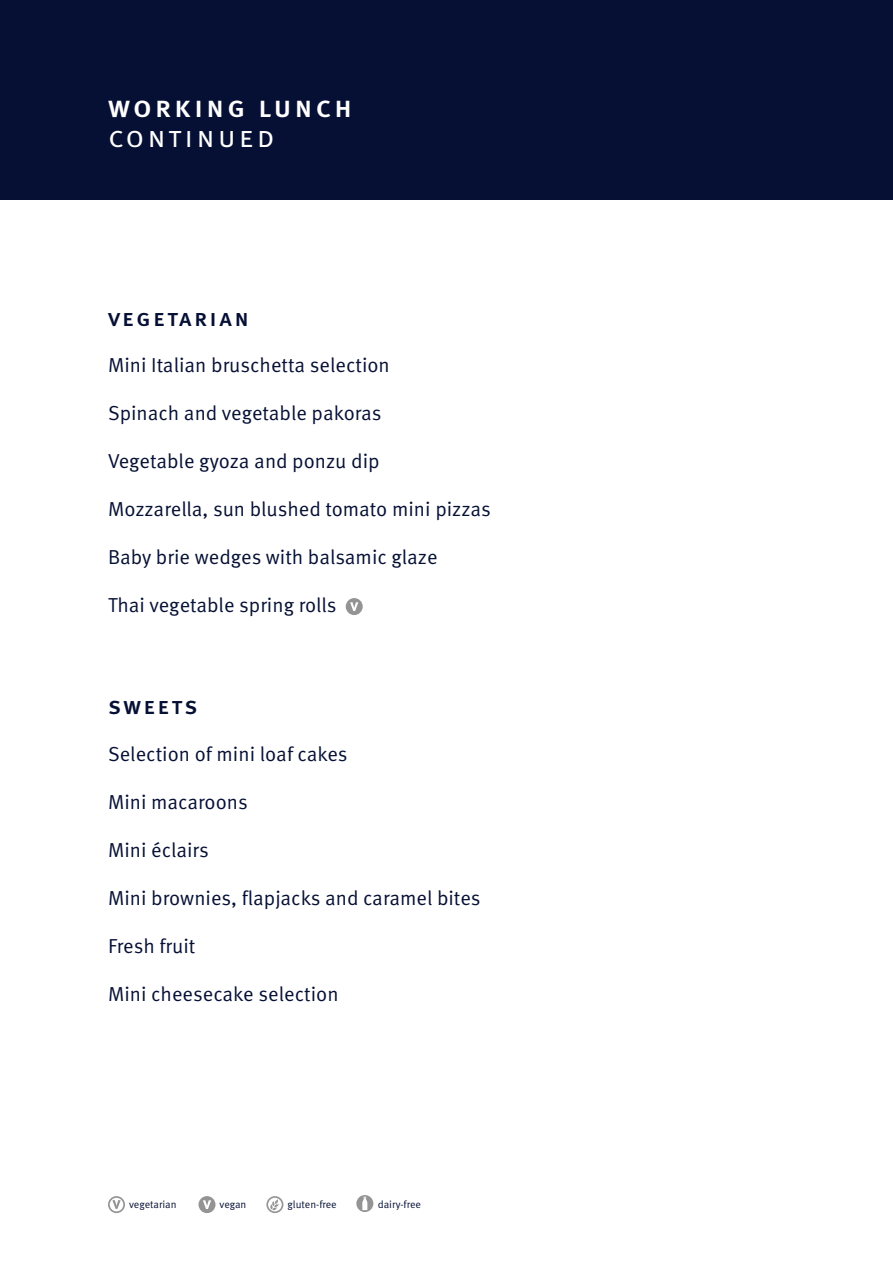
<style>
.page{position:relative;width:893px;height:1263px;background:#fff}
.page>*{position:absolute;margin:0;border:0;box-sizing:border-box;transform-origin:0 0}
.t1{font:500 30px/30px "Meta OT";letter-spacing:.09em;color:#fff}
.t2{font:500 24px "Meta OT";letter-spacing:.1em;color:#061034}
.Menu_entry{font:20.25px "Meta OT Norm";color:#061034}
.t3{font:10.5px "Meta OT Norm";color:#061034}
.s1{font-family:"Meta OT Norm";font-weight:400}
</style>
<div class="page">
<div style="left:0;top:0;width:893px;height:200px;background:#061034"></div>
<svg style="left:266px;top:1196px;width:17px;height:17px"></svg>
<svg style="left:198px;top:1196px;width:17px;height:17px"></svg>
<svg style="left:108px;top:1196px;width:17px;height:17px"></svg>
<svg style="left:356px;top:1195px;width:17px;height:17px"></svg>
<svg style="left:346px;top:598px;width:17px;height:17px"></svg>
<h1 class="t1" style="left:108px;top:92px;width:246px">Working lunch <span class="s1">continued</span></h1>
<h2 class="t2" style="left:108px;top:302px;width:142px">Vegetarian</h2>
<p class="Menu_entry" style="left:108px;top:353px;width:283px">Mini Italian bruschetta selection</p>
<p class="Menu_entry" style="left:108px;top:401px;width:275px">Spinach and vegetable pakoras</p>
<p class="Menu_entry" style="left:108px;top:449px;width:273px">Vegetable gyoza and ponzu dip</p>
<p class="Menu_entry" style="left:108px;top:497px;width:384px">Mozzarella, sun blushed tomato mini pizzas</p>
<p class="Menu_entry" style="left:108px;top:545px;width:331px">Baby brie wedges with balsamic glaze</p>
<p class="Menu_entry" style="left:108px;top:593px;width:230px">Thai vegetable spring rolls</p>
<h2 class="t2" style="left:108px;top:691px;width:91px">Sweets</h2>
<p class="Menu_entry" style="left:108px;top:741px;width:241px">Selection of mini loaf cakes</p>
<p class="Menu_entry" style="left:108px;top:789px;width:141px">Mini macaroons</p>
<p class="Menu_entry" style="left:108px;top:837px;width:102px">Mini éclairs</p>
<p class="Menu_entry" style="left:108px;top:885px;width:374px">Mini brownies, flapjacks and caramel bites</p>
<p class="Menu_entry" style="left:108px;top:933px;width:89px">Fresh fruit</p>
<p class="Menu_entry" style="left:108px;top:981px;width:232px">Mini cheesecake selection</p>
<p class="t3" style="left:129px;top:1198px;width:49px">vegetarian</p>
<p class="t3" style="left:219px;top:1198px;width:29px">vegan</p>
<p class="t3" style="left:287px;top:1198px;width:51px">gluten-free</p>
<p class="t3" style="left:378px;top:1198px;width:45px">dairy-free</p>
</div>
